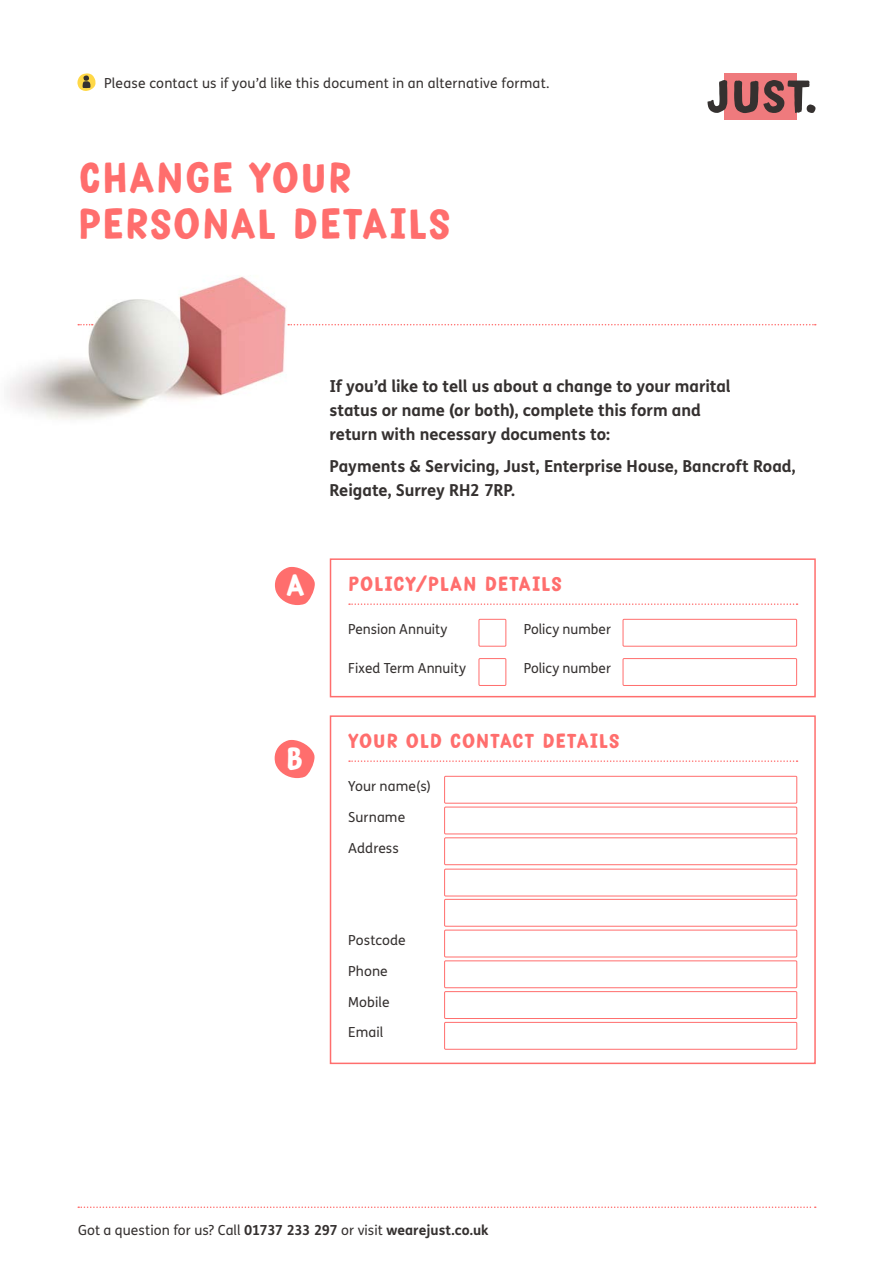
<style>
.page{position:relative;width:893px;height:1263px;background:#fff}
.page>*{position:absolute;margin:0;border:0;box-sizing:border-box;transform-origin:0 0}
.Document_Heading{font:51px/45.9px "Just Script";letter-spacing:.03em;color:#ff6e6d}
.t1{font:36.15px "Just Script";color:#fff}
.Application_Form_Heading{font:24px "Just Script";letter-spacing:.04em;color:#ff6e6d}
.Intro_Text{font:700 16.5px/24px "Just Sans";letter-spacing:-.005em;color:#353130}
._9_25_12_Body_text{font:13.8px "Just Sans";letter-spacing:.01em;color:#353130}
.Application_Form_Body{font:13.8px "Just Sans";color:#353130}
.s1{font-weight:700}
</style>
<div class="page">
<div style="left:623px;top:619px;width:174px;height:27px;border:1px solid #ff6e6d"></div>
<div style="left:623px;top:658px;width:174px;height:28px;border:1px solid #ff6e6d"></div>
<div style="left:444px;top:807px;width:353px;height:27px;border:1px solid #ff6e6d"></div>
<div style="left:444px;top:776px;width:353px;height:27px;border:1px solid #ff6e6d"></div>
<div style="left:444px;top:899px;width:353px;height:27px;border:1px solid #ff6e6d"></div>
<div style="left:444px;top:1022px;width:353px;height:28px;border:1px solid #ff6e6d"></div>
<div style="left:444px;top:869px;width:353px;height:27px;border:1px solid #ff6e6d"></div>
<div style="left:444px;top:991px;width:353px;height:28px;border:1px solid #ff6e6d"></div>
<div style="left:444px;top:837px;width:353px;height:28px;border:1px solid #ff6e6d"></div>
<div style="left:444px;top:960px;width:353px;height:28px;border:1px solid #ff6e6d"></div>
<div style="left:444px;top:930px;width:353px;height:27px;border:1px solid #ff6e6d"></div>
<div style="left:479px;top:658px;width:27px;height:28px;border:1px solid #ff6e6d"></div>
<div style="left:479px;top:619px;width:27px;height:27px;border:1px solid #ff6e6d"></div>
<svg style="left:78px;top:1206px;width:738px;height:2px"></svg>
<div style="left:725px;top:73px;width:72px;height:47px;background:#ef7a7d"></div>
<svg style="left:707px;top:80px;width:21px;height:33px"></svg>
<svg style="left:734px;top:80px;width:81px;height:33px"></svg>
<img style="left:7px;top:276px;width:304px;height:144px">
<svg style="left:78px;top:324px;width:15px;height:1px"></svg>
<svg style="left:288px;top:324px;width:528px;height:1px"></svg>
<svg style="left:275px;top:567px;width:40px;height:38px"></svg>
<svg style="left:275px;top:740px;width:40px;height:38px"></svg>
<svg style="left:349px;top:603px;width:448px;height:2px"></svg>
<div style="left:330px;top:558px;width:486px;height:139px;border:2px solid #ff6e6d"></div>
<svg style="left:349px;top:760px;width:448px;height:2px"></svg>
<div style="left:330px;top:715px;width:486px;height:349px;border:2px solid #ff6e6d"></div>
<svg style="left:77px;top:73px;width:19px;height:18px"></svg>
<p class="_9_25_12_Body_text" style="left:104px;top:73px;width:447px">Please contact us if you’d like this document in an alternative format.</p>
<p class="Document_Heading" style="left:78px;top:155px;width:374px">CHANGE YOUR<br>PERSONAL DETAILS</p>
<p class="Intro_Text" style="left:329px;top:373px;width:403px">If you’d like to tell us about a change to your marital status or name (or both), complete this form and return with necessary documents to:</p>
<p class="Intro_Text" style="left:329px;top:454px;width:468px">Payments &amp; Servicing, Just, Enterprise House, Bancroft Road,<br>Reigate, Surrey RH2 7RP.</p>
<p class="t1" style="left:286px;top:571px;width:20px">A</p>
<p class="t1" style="left:286px;top:744px;width:19px">B</p>
<p class="Application_Form_Heading" style="left:348px;top:574px;width:215px">POLICY/PLAN DETAILS</p>
<p class="Application_Form_Body" style="left:348px;top:620px;width:101px">Pension Annuity</p>
<p class="Application_Form_Body" style="left:524px;top:620px;width:89px">Policy number</p>
<p class="Application_Form_Body" style="left:348px;top:659px;width:119px">Fixed Term Annuity</p>
<p class="Application_Form_Body" style="left:524px;top:659px;width:89px">Policy number</p>
<p class="Application_Form_Heading" style="left:348px;top:731px;width:273px">YOUR OLD CONTACT DETAILS</p>
<p class="Application_Form_Body" style="left:348px;top:777px;width:84px">Your name(s)</p>
<p class="Application_Form_Body" style="left:348px;top:807px;width:58px">Surname</p>
<p class="Application_Form_Body" style="left:348px;top:838px;width:52px">Address</p>
<p class="Application_Form_Body" style="left:348px;top:931px;width:59px">Postcode</p>
<p class="Application_Form_Body" style="left:348px;top:961px;width:41px">Phone</p>
<p class="Application_Form_Body" style="left:348px;top:992px;width:43px">Mobile</p>
<p class="Application_Form_Body" style="left:348px;top:1023px;width:37px">Email</p>
<p class="_9_25_12_Body_text" style="left:78px;top:1221px;width:412px">Got a question for us? Call <span class="s1">01737 233 297</span> or visit <span class="s1">wearejust.co.uk</span></p>
</div>
